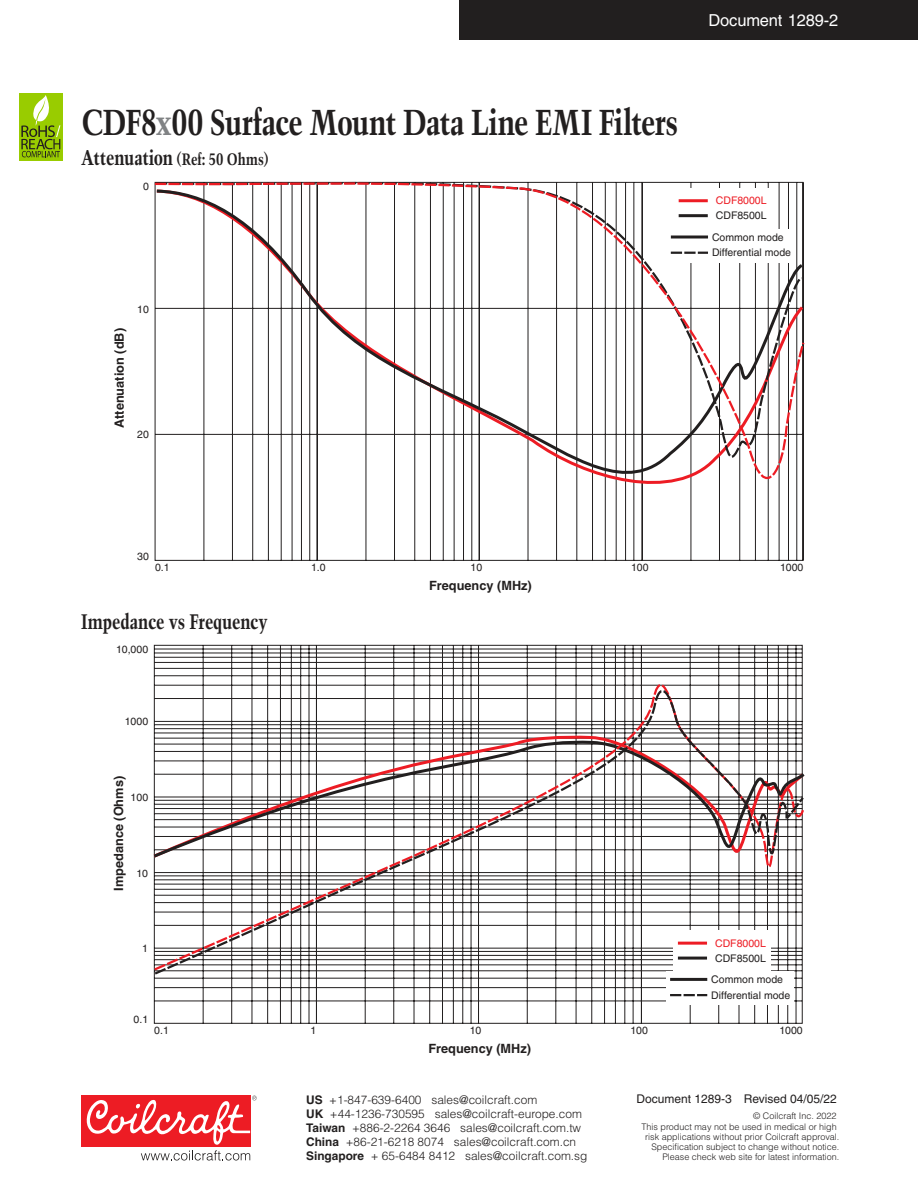
<style>
.page{position:relative;width:918px;height:1188px;background:#fff}
.page>*{position:absolute;margin:0;border:0;box-sizing:border-box;transform-origin:0 0}
.t1{font:700 condensed 36px "Trump Mediaeval";letter-spacing:-.02em;color:#221f1f}
.t2{font:700 condensed 21px "Trump Mediaeval";letter-spacing:-.01em;color:#221f1f}
.t3{font:700 condensed 16.5px "Trump Mediaeval";letter-spacing:-.005em;color:#221f1f}
.t4{font:16.5px "Helvetica";letter-spacing:-.01em;color:#fff}
.t5{font:700 12.75px "Helvetica";color:#221f1f}
.t6{font:12px "Helvetica";color:#221f1f}
.t7{font:300 11.85px/14.1px "Helvetica";color:#221f1f}
.t8{font:10.5px/21.3px "Helvetica";color:#221f1f}
.t9{font:10.5px "Helvetica";color:#ed1c24}
.t10{font:10.35px "Helvetica";color:#221f1f}
.t11{font:300 9px/9.9px "Helvetica";color:#221f1f;text-align:right}
.s1{color:#808284}
.s2{font-size:21px}
.s3{font-weight:700}
</style>
<div class="page">
<div style="left:459px;top:0;width:459px;height:40px;background:#221f1f"></div>
<div style="left:81px;top:1096px;width:169px;height:51px;background:#ed1c24"></div>
<svg style="left:86px;top:1096px;width:171px;height:65px"></svg>
<div style="left:19px;top:93px;width:44px;height:67px;background:#9c0"></div>
<svg style="left:21px;top:95px;width:39px;height:62px"></svg>
<svg style="left:154px;top:505px;width:650px;height:56px"></svg>
<svg style="left:154px;top:181px;width:651px;height:324px"></svg>
<svg style="left:154px;top:645px;width:649px;height:379px"></svg>
<div style="left:666px;top:971px;width:128px;height:34px;background:#fff"></div>
<hr style="left:670px;top:978px;width:37px;height:3px;background:#221f1f">
<svg style="left:670px;top:994px;width:37px;height:2px"></svg>
<svg style="left:153px;top:677px;width:652px;height:299px"></svg>
<h1 class="t1" style="left:81px;top:105px;width:599px">CDF8<span class="s1">x</span>00 Surface Mount Data Line EMI Filters</h1>
<h3 class="t3" style="left:81px;top:152px;width:189px"><span class="s2">Attenuation</span> (Ref: 50 Ohms)</h3>
<p class="t8" style="left:143px;top:176px;width:7px">0</p>
<p class="t5" style="left:115px;top:428px;width:101px;rotate:-90deg">Attenuation (dB)</p>
<p class="t8" style="left:137px;top:300px;width:13px">10</p>
<p class="t8" style="left:137px;top:424px;width:13px">20</p>
<h3 class="t4" style="left:709px;top:13px;width:131px">Document 1289-2</h3>
<p class="t9" style="left:716px;top:196px;width:52px">CDF8000L</p>
<p class="t8" style="left:712px;top:206px;width:73px;text-indent:4px">CDF8500L<br>Common mode</p>
<p class="t8" style="left:712px;top:243px;width:81px">Differential mode</p>
<p class="t8" style="left:137px;top:547px;width:13px">30</p>
<p class="t8" style="left:155px;top:558px;width:16px">0.1</p>
<p class="t8" style="left:311px;top:558px;width:16px">1.0</p>
<p class="t8" style="left:471px;top:558px;width:13px">10</p>
<p class="t8" style="left:780px;top:558px;width:25px">1000</p>
<p class="t8" style="left:631px;top:558px;width:19px">100</p>
<h2 class="t2" style="left:81px;top:612px;width:188px">Impedance vs Frequency</h2>
<p class="t8" style="left:116px;top:639px;width:34px">10,000</p>
<p class="t8" style="left:125px;top:711px;width:25px">1000</p>
<p class="t5" style="left:114px;top:891px;width:116px;rotate:-90deg">Impedance (Ohms)</p>
<p class="t8" style="left:131px;top:788px;width:19px">100</p>
<p class="t10" style="left:136px;top:869px;width:13px">10</p>
<p class="t8" style="left:142px;top:938px;width:7px">1</p>
<p class="t8" style="left:134px;top:1010px;width:16px">0.1</p>
<p class="t5" style="left:429px;top:580px;width:104px">Frequency (MHz)</p>
<p class="t9" style="left:715px;top:939px;width:52px">CDF8000L</p>
<p class="t8" style="left:711px;top:948px;width:73px;text-indent:4px">CDF8500L<br>Common mode</p>
<p class="t8" style="left:711px;top:985px;width:81px">Differential mode</p>
<p class="t8" style="left:154px;top:1021px;width:16px">0.1</p>
<p class="t8" style="left:310px;top:1021px;width:7px">1</p>
<p class="t8" style="left:470px;top:1021px;width:13px">10</p>
<p class="t8" style="left:779px;top:1021px;width:25px">1000</p>
<p class="t8" style="left:630px;top:1021px;width:19px">100</p>
<p class="t5" style="left:428px;top:1043px;width:104px">Frequency (MHz)</p>
<p class="t7" style="left:306px;top:1094px;width:283px"><span class="s3">US</span> +1-847-639-6400 sales@coilcraft.com<br><span class="s3">UK</span> +44-1236-730595 sales@coilcraft-europe.com <span class="s3">Taiwan</span> +886-2-2264 3646 sales@coilcraft.com.tw <span class="s3">China</span> +86-21-6218 8074 sales@coilcraft.com.cn <span class="s3">Singapore</span> + 65-6484 8412 sales@coilcraft.com.sg</p>
<p class="t6" style="left:637px;top:1094px;width:202px">Document 1289-3 Revised 04/05/22</p>
<p class="t11" style="left:642px;top:1111px;width:197px;line-height:11.4px">© Coilcraft Inc. 2022<br>This product may not be used in medical or high</p>
<p class="t11" style="left:645px;top:1133px;width:196px">risk applications without prior Coilcraft approval.<br>Specification subject to change without notice.<br>Please check web site for latest information.</p>
</div>
